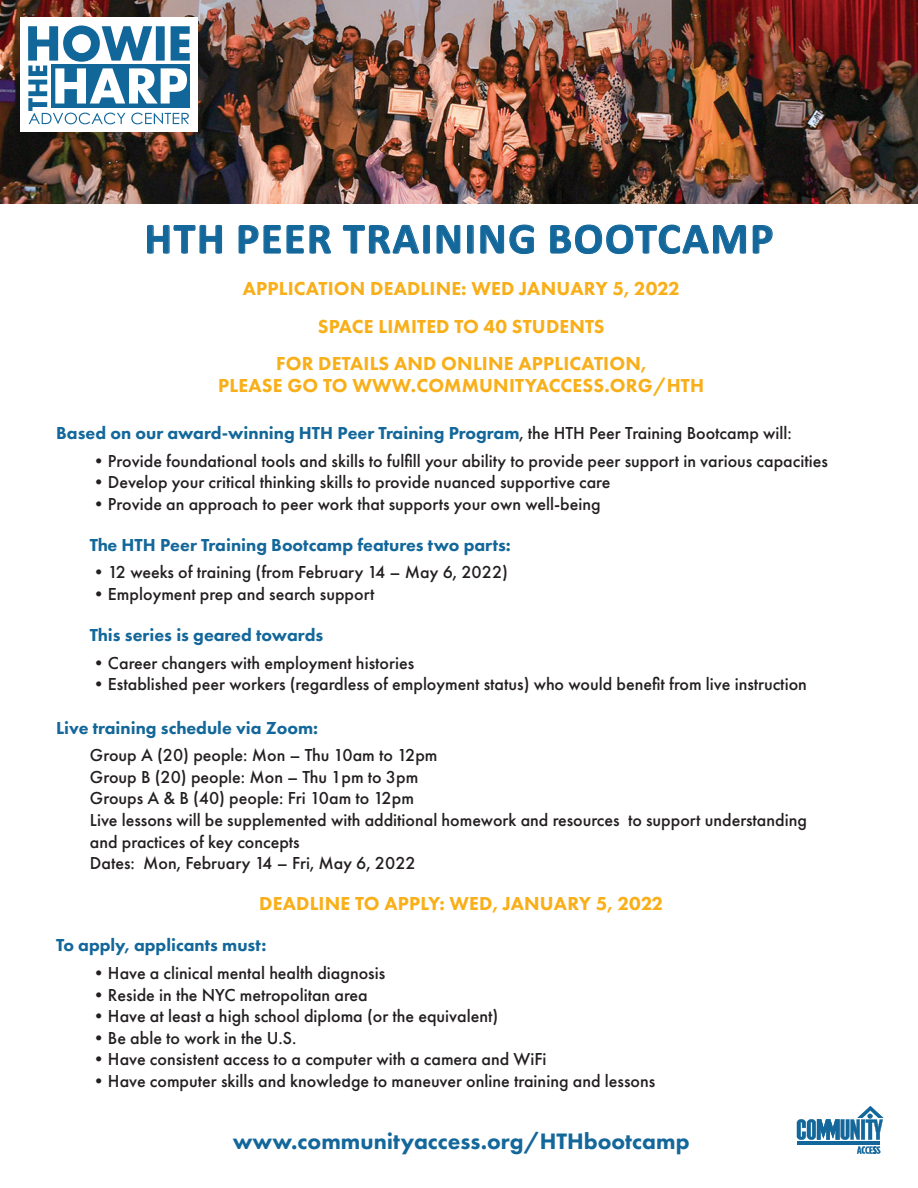
<style>
.page{position:relative;width:918px;height:1188px;background:#fff}
.page>*{position:absolute;margin:0;border:0;box-sizing:border-box;transform-origin:0 0}
.t1{font:700 43.65px "Calibri";letter-spacing:.04em;color:#13679a}
.t2{font:800 23.25px "Futura PT";color:#13679a}
.t3{font:800 19.5px/37.5px "Futura PT";letter-spacing:.01em;color:#f8af19;text-align:center}
.t4{font:500 18px/21.6px "Futura PT";color:#231f20}
.t5{font:800 18px "Futura PT";color:#13679a}
.s1{font-weight:500;color:#231f20}
</style>
<div class="page">
<img style="left:0;top:0;width:918px;height:204px">
<svg style="left:797px;top:1106px;width:87px;height:48px"></svg>
<svg style="left:147px;top:225px;width:75px;height:29px"></svg>
<svg style="left:238px;top:225px;width:93px;height:29px"></svg>
<svg style="left:343px;top:225px;width:87px;height:29px"></svg>
<svg style="left:436px;top:225px;width:25px;height:29px"></svg>
<svg style="left:467px;top:225px;width:7px;height:29px"></svg>
<svg style="left:480px;top:224px;width:54px;height:30px"></svg>
<svg style="left:550px;top:224px;width:196px;height:30px"></svg>
<svg style="left:753px;top:225px;width:20px;height:29px"></svg>
<div style="left:20px;top:17px;width:177px;height:114px;background:#fff"></div>
<svg style="left:28px;top:26px;width:162px;height:98px"></svg>
<h1 class="t1" style="left:145px;top:212px;width:630px">HTH PEER TRAINING BOOTCAMP</h1>
<p class="t3" style="left:243px;top:270px;width:438px">APPLICATION DEADLINE: WED JANUARY 5, 2022<br>SPACE LIMITED TO 40 STUDENTS<br>FOR DETAILS AND ONLINE APPLICATION,</p>
<p class="t3" style="left:218px;top:366px;width:487px">PLEASE GO TO WWW.COMMUNITYACCESS.ORG/HTH</p>
<p class="t5" style="left:56px;top:422px;width:737px">Based on our award-winning HTH Peer Training Program<span class="s1">, the HTH Peer Training Bootcamp will:</span></p>
<p class="t4" style="left:90px;top:450px;width:739px">•Provide foundational tools and skills to fulfill your ability to provide peer support in various capacities</p>
<p class="t4" style="left:90px;top:471px;width:522px">•Develop your critical thinking skills to provide nuanced supportive care</p>
<p class="t4" style="left:90px;top:493px;width:512px">•Provide an approach to peer work that supports your own well-being</p>
<p class="t5" style="left:90px;top:534px;width:422px">The HTH Peer Training Bootcamp features two parts:</p>
<p class="t4" style="left:90px;top:562px;width:420px">•12 weeks of training (from February 14 – May 6, 2022)</p>
<p class="t4" style="left:90px;top:583px;width:286px">•Employment prep and search support</p>
<p class="t5" style="left:90px;top:624px;width:235px">This series is geared towards</p>
<p class="t4" style="left:90px;top:652px;width:326px">•Career changers with employment histories</p>
<p class="t4" style="left:90px;top:674px;width:718px">•Established peer workers (regardless of employment status) who would benefit from live instruction</p>
<p class="t5" style="left:56px;top:716px;width:264px">Live training schedule via Zoom:</p>
<p class="t4" style="left:90px;top:744px;width:719px">Group A (20) people: Mon – Thu 10am to 12pm<br>Group B (20) people: Mon – Thu 1pm to 3pm<br>Groups A &amp; B (40) people: Fri 10am to 12pm<br>Live lessons will be supplemented with additional homework and resources to support understanding and practices of key concepts<br>Dates: Mon, February 14 – Fri, May 6, 2022</p>
<p class="t3" style="left:259px;top:885px;width:406px">DEADLINE TO APPLY: WED, JANUARY 5, 2022</p>
<p class="t5" style="left:56px;top:934px;width:212px">To apply, applicants must:</p>
<p class="t4" style="left:90px;top:962px;width:297px">•Have a clinical mental health diagnosis</p>
<p class="t4" style="left:90px;top:984px;width:279px">•Reside in the NYC metropolitan area</p>
<p class="t4" style="left:90px;top:1005px;width:410px">•Have at least a high school diploma (or the equivalent)</p>
<p class="t4" style="left:90px;top:1027px;width:208px">•Be able to work in the U.S.</p>
<p class="t4" style="left:90px;top:1049px;width:458px">•Have consistent access to a computer with a camera and WiFi</p>
<p class="t4" style="left:90px;top:1070px;width:567px">•Have computer skills and knowledge to maneuver online training and lessons</p>
<p class="t2" style="left:233px;top:1127px;width:458px">www.communityaccess.org/HTHbootcamp</p>
</div>
